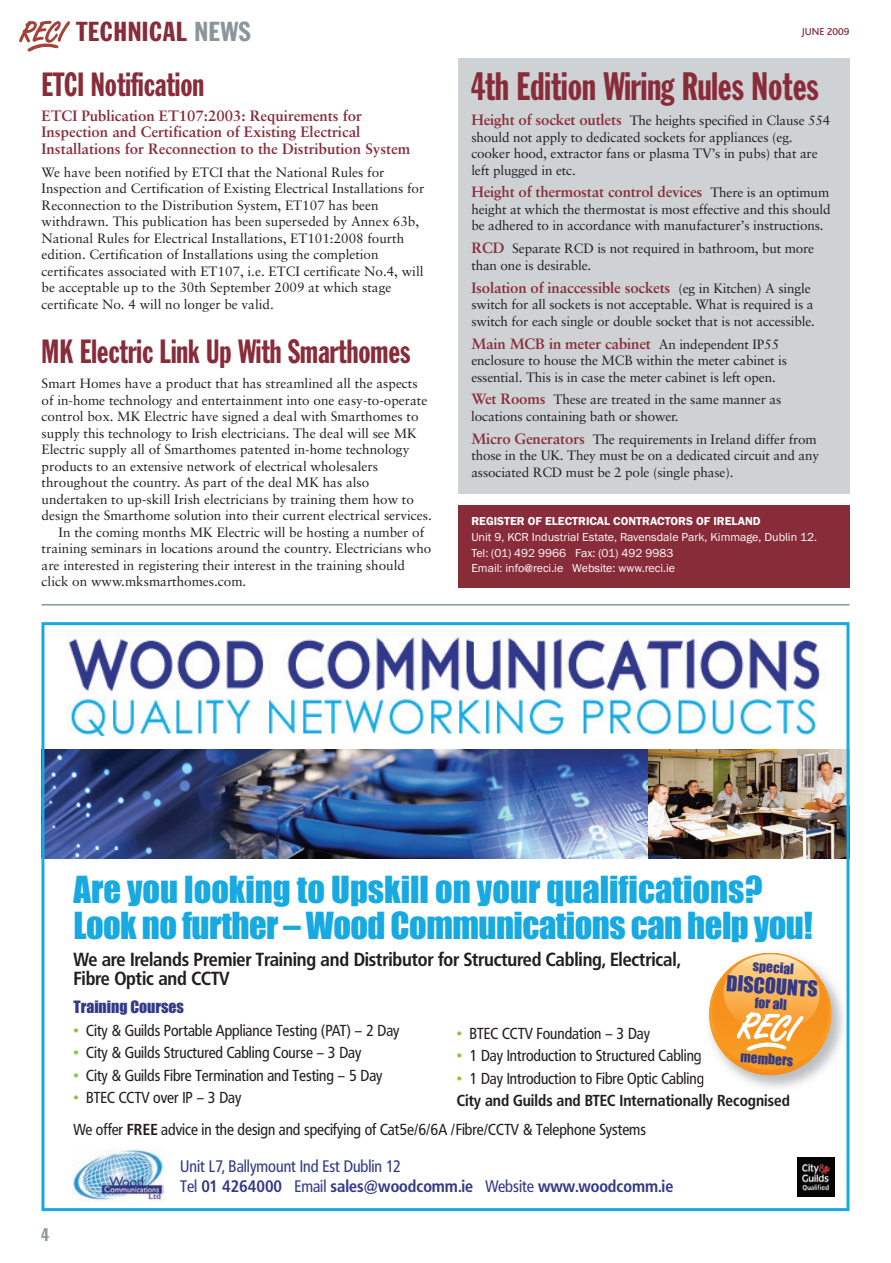
<style>
.page{position:relative;width:891px;height:1263px;background:#fff}
.page>*{position:absolute;margin:0;border:0;box-sizing:border-box;transform-origin:0 0}
.t1{font:39px "Franklin Gothic Extra Cond";color:#892c3a}
.t2{font:34.5px/36px "Impact";color:#17a9e1}
.t3{font:33px "Franklin Gothic Extra Cond";color:#892c3a}
.t4{font:27px "Franklin Gothic Extra Cond";letter-spacing:.015em;color:#892c3a;scale:1.2 1}
.t5{font:20.25px "Impact";color:#333a88}
.t6{font:700 18.75px/19.5px "Frutiger Condensed BQ";letter-spacing:-.01em;color:#231f20}
.t7{font:18px "Franklin Gothic Extra Cond";color:#8a969a;scale:1.2 1}
.t8{font:16.5px/19.5px "Frutiger Condensed BQ";color:#333a88}
.t9{font:15.75px "Frutiger Condensed BQ";color:#231f20}
.t10{font:700 15.75px/22.5px "Frutiger Condensed BQ";color:#231f20}
.t11{font:15.75px "Impact";color:#333a88}
.t12{font:700 15px/16.5px "Sabon";color:#892c3a}
.t13{font:13.5px/16.5px "Sabon";color:#231f20}
.t14{font:13.5px "Impact";color:#333a88}
.t15{font:12px/15.8px "Franklin Gothic EF";color:#fff}
.t16{font:600 12px "Franklin Gothic EF";color:#fff}
.t17{font:500 10.5px "Bliss";color:#892c3a}
.s1{color:#8a969a}
.s2{font-weight:700;font-size:15px;color:#892c3a}
.s3{font-weight:400;font-size:13.5px;color:#231f20}
.s4{color:#8bc63e}
.s5{font-weight:400;color:#8bc63e}
.s6{font-weight:400}
.s7{font-weight:700}
</style>
<div class="page">
<svg style="left:19px;top:20px;width:51px;height:31px"></svg>
<hr style="left:42px;top:604px;width:807px;height:1px;background:#8a969a">
<div style="left:458px;top:58px;width:391px;height:436px;background:#cfd2d4"></div>
<div style="left:458px;top:505px;width:391px;height:83px;background:#892c3a"></div>
<img style="left:45px;top:750px;width:603px;height:108px">
<img style="left:648px;top:750px;width:197px;height:108px">
<img style="left:68px;top:633px;width:753px;height:59px">
<img style="left:68px;top:696px;width:748px;height:41px">
<img style="left:72px;top:1149px;width:92px;height:52px">
<img style="left:697px;top:941px;width:153px;height:159px">
<svg style="left:706px;top:950px;width:128px;height:128px"></svg>
<img style="left:797px;top:1158px;width:38px;height:38px">
<div style="left:41px;top:622px;width:808px;height:589px;border:3px solid #17a9e1"></div>
<h3 class="t4" style="left:77px;top:21px;width:147px">TECHNICAL <span class="s1">NEWS</span></h3>
<h3 class="t3" style="left:42px;top:72px;width:164px">ETCI Notification</h3>
<p class="t12" style="left:42px;top:109px;width:370px">ETCI Publication ET107:2003: Requirements for<br>Inspection and Certification of Existing Electrical<br>Installations for Reconnection to the Distribution System</p>
<p class="t13" style="left:42px;top:165px;width:384px">We have been notified by ETCI that the National Rules for Inspection and Certification of Existing Electrical Installations for Reconnection to the Distribution System, ET107 has been withdrawn. This publication has been superseded by Annex 63b, National Rules for Electrical Installations, ET101:2008 fourth edition. Certification of Installations using the completion certificates associated with ET107, i.e. ETCI certificate No.4, will be acceptable up to the 30th September 2009 at which stage certificate No. 4 will no longer be valid.</p>
<h3 class="t3" style="left:42px;top:339px;width:370px">MK Electric Link Up With Smarthomes</h3>
<p class="t13" style="left:42px;top:376px;width:378px">Smart Homes have a product that has streamlined all the aspects</p>
<p class="t13" style="left:42px;top:393px;width:387px">of in-home technology and entertainment into one easy-to-operate</p>
<p class="t13" style="left:42px;top:409px;width:378px">control box. MK Electric have signed a deal with Smarthomes to</p>
<p class="t13" style="left:42px;top:426px;width:377px">supply this technology to Irish electricians. The deal will see MK</p>
<p class="t13" style="left:42px;top:442px;width:369px">Electric supply all of Smarthomes patented in-home technology</p>
<p class="t13" style="left:42px;top:459px;width:338px">products to an extensive network of electrical wholesalers</p>
<p class="t13" style="left:42px;top:475px;width:329px">throughout the country. As part of the deal MK has also</p>
<p class="t13" style="left:42px;top:492px;width:374px">undertaken to up-skill Irish electricians by training them how to</p>
<p class="t13" style="left:42px;top:508px;width:392px">design the Smarthome solution into their current electrical services.</p>
<p class="t13" style="left:59px;top:525px;width:367px">In the coming months MK Electric will be hosting a number of</p>
<p class="t13" style="left:42px;top:541px;width:391px">training seminars in locations around the country. Electricians who</p>
<p class="t13" style="left:42px;top:558px;width:365px">are interested in registering their interest in the training should</p>
<p class="t13" style="left:42px;top:574px;width:206px">click on www.mksmarthomes.com.</p>
<p class="t17" style="left:801px;top:27px;width:49px">JUNE 2009</p>
<h1 class="t1" style="left:471px;top:72px;width:349px">4th Edition Wiring Rules Notes</h1>
<p class="t13" style="left:471px;top:113px;width:360px"><span class="s2">Height of socket outlets</span> The heights specified in Clause 554 should not apply to dedicated sockets for appliances (eg. cooker hood, extractor fans or plasma TV’s in pubs) that are left plugged in etc.</p>
<p class="t12" style="left:471px;top:185px;width:359px">Height of thermostat control devices <span class="s3">There is an optimum</span></p>
<p class="t13" style="left:471px;top:202px;width:361px">height at which the thermostat is most effective and this should be adhered to in accordance with manufacturer’s instructions.</p>
<p class="t13" style="left:471px;top:241px;width:344px"><span class="s2">RCD</span> Separate RCD is not required in bathroom, but more than one is desirable.</p>
<p class="t12" style="left:471px;top:281px;width:341px">Isolation of inaccessible sockets <span class="s3">(eg in Kitchen) A single</span></p>
<p class="t13" style="left:471px;top:297px;width:345px">switch for all sockets is not acceptable. What is required is a switch for each single or double socket that is not accessible.</p>
<p class="t12" style="left:471px;top:336px;width:309px">Main MCB in meter cabinet <span class="s3">An independent IP55</span></p>
<p class="t13" style="left:471px;top:353px;width:317px">enclosure to house the MCB within the meter cabinet is essential. This is in case the meter cabinet is left open.</p>
<p class="t13" style="left:471px;top:393px;width:312px"><span class="s2">Wet Rooms</span> These are treated in the same manner as locations containing bath or shower.</p>
<p class="t13" style="left:471px;top:432px;width:349px"><span class="s2">Micro Generators</span> The requirements in Ireland differ from those in the UK. They must be on a dedicated circuit and any associated RCD must be 2 pole (single phase).</p>
<p class="t16" style="left:471px;top:517px;width:291px">REGISTER OF ELECTRICAL CONTRACTORS OF IRELAND</p>
<p class="t15" style="left:471px;top:530px;width:347px">Unit 9, KCR Industrial Estate, Ravensdale Park, Kimmage, Dublin 12.<br>Tel: (01) 492 9966 Fax: (01) 492 9983<br>Email: info@reci.ie Website: www.reci.ie</p>
<h2 class="t2" style="left:73px;top:873px;width:741px">Are you looking to Upskill on your qualifications?<br>Look no further – Wood Communications can help you!</h2>
<h3 class="t6" style="left:73px;top:950px;width:608px">We are Irelands Premier Training and Distributor for Structured Cabling, Electrical,<br>Fibre Optic and CCTV</h3>
<p class="t11" style="left:73px;top:1001px;width:112px">Training Courses</p>
<p class="t9" style="left:73px;top:1024px;width:327px"><span class="s4">•</span> City &amp; Guilds Portable Appliance Testing (PAT) – 2 Day</p>
<p class="t9" style="left:73px;top:1046px;width:289px"><span class="s4">•</span> City &amp; Guilds Structured Cabling Course – 3 Day</p>
<p class="t9" style="left:73px;top:1069px;width:310px"><span class="s4">•</span> City &amp; Guilds Fibre Termination and Testing – 5 Day</p>
<p class="t9" style="left:73px;top:1091px;width:169px"><span class="s4">•</span> BTEC CCTV over IP – 3 Day</p>
<p class="t14" style="left:753px;top:961px;width:43px;rotate:4deg">special</p>
<h3 class="t5" style="left:727px;top:975px;width:93px;rotate:4deg">DISCOUNTS</h3>
<p class="t14" style="left:755px;top:997px;width:34px;rotate:4deg">for all</p>
<p class="t9" style="left:457px;top:1027px;width:195px"><span class="s4">•</span> BTEC CCTV Foundation – 3 Day</p>
<p class="t9" style="left:457px;top:1049px;width:246px"><span class="s4">•</span> 1 Day Introduction to Structured Cabling</p>
<p class="t10" style="left:457px;top:1068px;width:334px"><span class="s5">•</span> <span class="s6">1 Day Introduction to Fibre Optic Cabling<br></span>City and Guilds and BTEC Internationally Recognised</p>
<p class="t14" style="left:741px;top:1052px;width:54px;rotate:4deg">members</p>
<p class="t9" style="left:73px;top:1122px;width:574px">We offer <span class="s7">FREE</span> advice in the design and specifying of Cat5e/6/6A /Fibre/CCTV &amp; Telephone Systems</p>
<h3 class="t7" style="left:41px;top:1228px;width:8px">4</h3>
<p class="t8" style="left:180px;top:1158px;width:494px">Unit L7, Ballymount Ind Est Dublin 12<br>Tel <span class="s7">01 4264000</span> Email <span class="s7">sales@woodcomm.ie</span> Website <span class="s7">www.woodcomm.ie</span></p>
</div>
